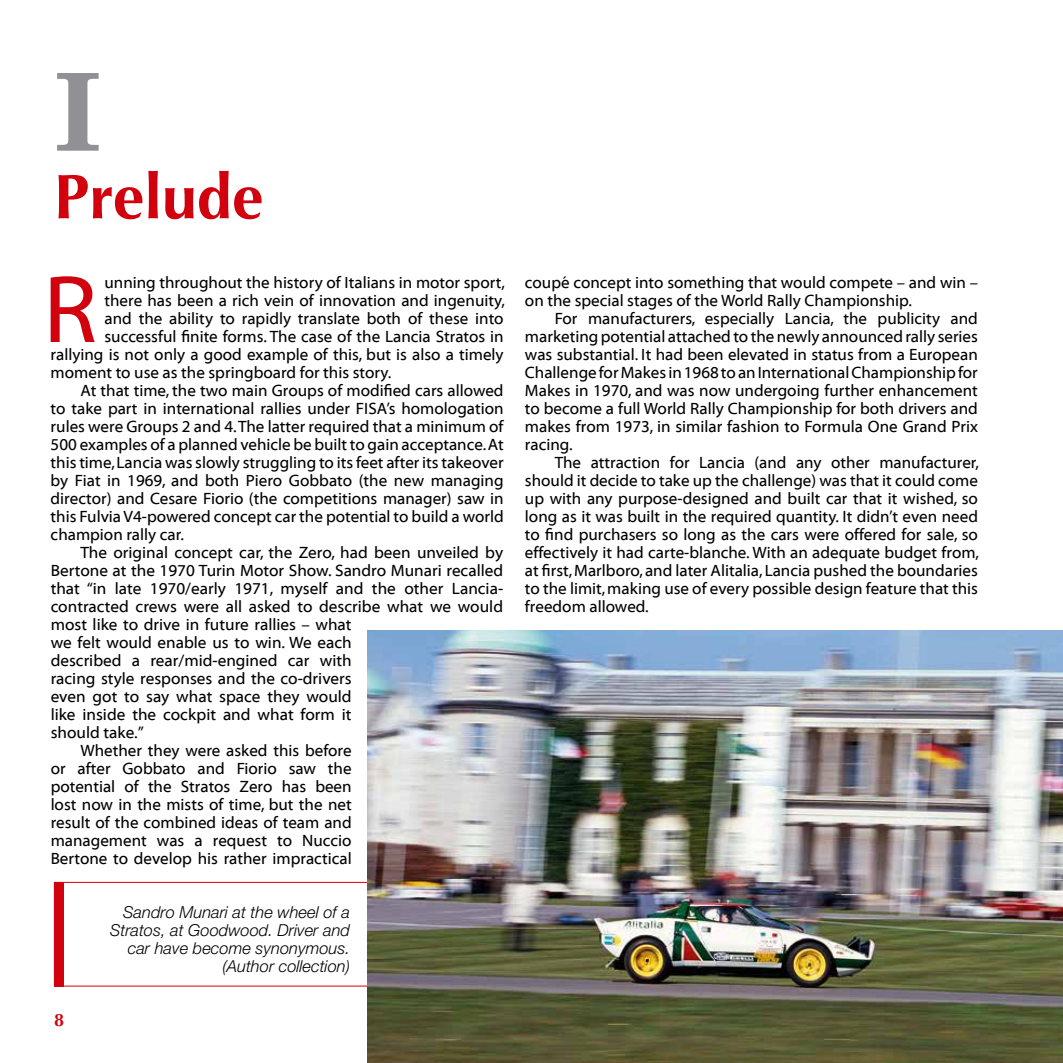
<style>
.page{position:relative;width:1063px;height:1063px;background:#fff}
.page>*{position:absolute;margin:0;border:0;box-sizing:border-box;transform-origin:0 0}
.t1{font:700 107.55px "New Century Schlbk";color:#919195}
.t2{font:96.6px "Myriad Web";color:#d1010e}
.t3{font:700 63px "Optima";color:#d1010e}
.t4{font:700 18px "Optima";color:#d1010e}
.t5{font:16.5px/18px "Myriad Web";color:#000;text-align:justify}
.t6{font:italic 300 16.5px/18px "Helvetica Neue";color:#000;text-align:right}
</style>
<div class="page">
<div style="left:54px;top:882px;width:503px;height:104px;border:1px solid #d1010e"></div>
<div style="left:54px;top:882px;width:9px;height:104px;background:#d1010e"></div>
<img style="left:368px;top:630px;width:695px;height:433px">
<h1 class="t1" style="left:54px;top:44px;width:49px">I</h1>
<h3 class="t3" style="left:54px;top:160px;width:211px">Prelude</h3>
<h2 class="t2" style="left:43px;top:256px;width:55px">R</h2>
<p class="t5" style="left:104px;top:274px;width:402px">unning throughout the history of Italians in motor sport,</p>
<p class="t5" style="left:104px;top:292px;width:402px">there has been a rich vein of innovation and ingenuity,</p>
<p class="t5" style="left:104px;top:310px;width:401px">and the ability to rapidly translate both of these into</p>
<p class="t5" style="left:104px;top:328px;width:401px">successful finite forms. The case of the Lancia Stratos in</p>
<p class="t5" style="left:51px;top:346px;width:455px">rallying is not only a good example of this, but is also a timely</p>
<p class="t5" style="left:51px;top:364px;width:342px">moment to use as the springboard for this story.</p>
<p class="t5" style="left:80px;top:382px;width:425px">At that time, the two main Groups of modified cars allowed</p>
<p class="t5" style="left:51px;top:400px;width:454px">to take part in international rallies under FISA’s homologation</p>
<p class="t5" style="left:51px;top:418px;width:454px">rules were Groups 2 and 4. The latter required that a minimum of</p>
<p class="t5" style="left:51px;top:436px;width:455px">500 examples of a planned vehicle be built to gain acceptance. At</p>
<p class="t5" style="left:51px;top:454px;width:454px">this time, Lancia was slowly struggling to its feet after its takeover</p>
<p class="t5" style="left:51px;top:472px;width:454px">by Fiat in 1969, and both Piero Gobbato (the new managing</p>
<p class="t5" style="left:51px;top:490px;width:454px">director) and Cesare Fiorio (the competitions manager) saw in</p>
<p class="t5" style="left:51px;top:508px;width:455px">this Fulvia V4-powered concept car the potential to build a world</p>
<p class="t5" style="left:51px;top:526px;width:135px">champion rally car.</p>
<p class="t5" style="left:80px;top:544px;width:424px">The original concept car, the Zero, had been unveiled by</p>
<p class="t5" style="left:51px;top:562px;width:454px">Bertone at the 1970 Turin Motor Show. Sandro Munari recalled</p>
<p class="t5" style="left:51px;top:580px;width:454px">that “in late 1970/early 1971, myself and the other Lancia-</p>
<p class="t5" style="left:51px;top:598px;width:454px">contracted crews were all asked to describe what we would</p>
<p class="t5" style="left:51px;top:616px;width:302px">most like to drive in future rallies – what</p>
<p class="t5" style="left:51px;top:634px;width:303px">we felt would enable us to win. We each</p>
<p class="t5" style="left:51px;top:652px;width:303px">described a rear/mid-engined car with</p>
<p class="t5" style="left:51px;top:670px;width:302px">racing style responses and the co-drivers</p>
<p class="t5" style="left:51px;top:688px;width:302px">even got to say what space they would</p>
<p class="t5" style="left:51px;top:706px;width:302px">like inside the cockpit and what form it</p>
<p class="t5" style="left:51px;top:724px;width:95px">should take.”</p>
<p class="t5" style="left:80px;top:742px;width:273px">Whether they were asked this before</p>
<p class="t5" style="left:51px;top:760px;width:302px">or after Gobbato and Fiorio saw the</p>
<p class="t5" style="left:51px;top:778px;width:303px">potential of the Stratos Zero has been</p>
<p class="t5" style="left:51px;top:796px;width:303px">lost now in the mists of time, but the net</p>
<p class="t5" style="left:51px;top:814px;width:303px">result of the combined ideas of team and</p>
<p class="t5" style="left:51px;top:832px;width:303px">management was a request to Nuccio</p>
<p class="t5" style="left:51px;top:850px;width:303px">Bertone to develop his rather impractical</p>
<p class="t4" style="left:54px;top:1009px;width:12px">8</p>
<p class="t6" style="left:110px;top:903px;width:241px">Sandro Munari at the wheel of a<br>Stratos, at Goodwood. Driver and car have become synonymous. (Author collection)</p>
<p class="t5" style="left:525px;top:274px;width:455px">coupé concept into something that would compete – and win – on the special stages of the World Rally Championship.</p>
<p class="t5" style="left:525px;top:310px;width:455px;text-indent:30px">For manufacturers, especially Lancia, the publicity and marketing potential attached to the newly announced rally series was substantial. It had been elevated in status from a European Challenge for Makes in 1968 to an International Championship for Makes in 1970, and was now undergoing further enhancement to become a full World Rally Championship for both drivers and makes from 1973, in similar fashion to Formula One Grand Prix racing.</p>
<p class="t5" style="left:525px;top:454px;width:456px;text-indent:30px">The attraction for Lancia (and any other manufacturer, should it decide to take up the challenge) was that it could come up with any purpose-designed and built car that it wished, so long as it was built in the required quantity. It didn’t even need to find purchasers so long as the cars were offered for sale, so effectively it had carte-blanche. With an adequate budget from, at first, Marlboro, and later Alitalia, Lancia pushed the boundaries to the limit, making use of every possible design feature that this freedom allowed.</p>
</div>
